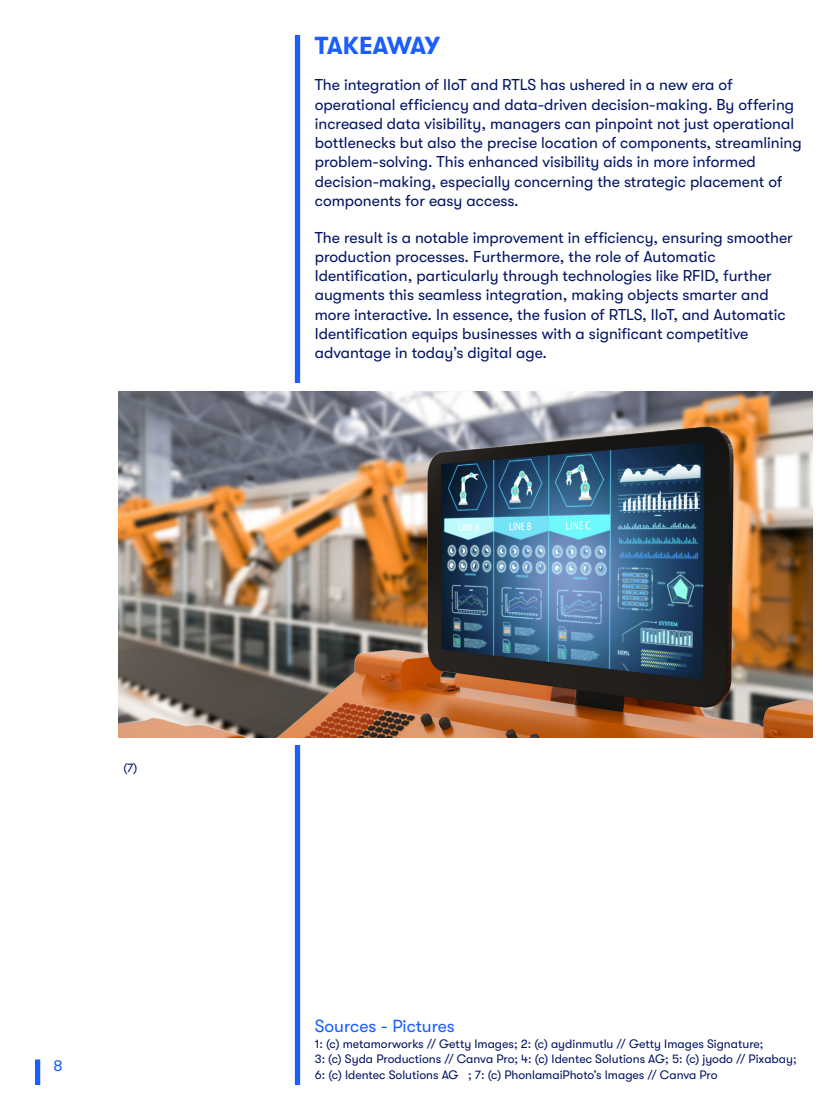
<style>
.page{position:relative;width:840px;height:1120px;background:#fff}
.page>*{position:absolute;margin:0;border:0;box-sizing:border-box;transform-origin:0 0}
.Header_2{font:700 24.5px "GT Walsheim";letter-spacing:-.05em;color:#1a5eff}
.t1{font:17.5px "GT Walsheim";color:#1a5eff}
.Body{font:15.75px/19.2px "GT Walsheim";color:#001464}
.t2{font:15.75px "GT Walsheim";color:#1a5eff}
.Captions{font:12.25px/15.8px "GT Walsheim";color:#001464}
.Number_under_Picture{font:12.25px "GT Walsheim";color:#001464}
</style>
<div class="page">
<div style="left:35px;top:1059px;width:5px;height:26px;background:#1a5eff"></div>
<div style="left:295px;top:35px;width:5px;height:1050px;background:#1a5eff"></div>
<div style="left:119px;top:384px;width:693px;height:361px;background:#fff"></div>
<img style="left:119px;top:391px;width:693px;height:347px">
<p class="Number_under_Picture" style="left:123px;top:761px;width:16px">(7)</p>
<p class="t2" style="left:53px;top:1057px;width:11px">8</p>
<p class="Header_2" style="left:315px;top:32px;width:127px">TAKEAWAY</p>
<p class="Body" style="left:315px;top:76px;width:488px">The integration of IIoT and RTLS has ushered in a new era of operational efficiency and data-driven decision-making. By offering increased data visibility, managers can pinpoint not just operational bottlenecks but also the precise location of components, streamlining problem-solving. This enhanced visibility aids in more informed decision-making, especially concerning the strategic placement of components for easy access.</p>
<p class="Body" style="left:315px;top:228px;width:480px">The result is a notable improvement in efficiency, ensuring smoother production processes. Furthermore, the role of Automatic Identification, particularly through technologies like RFID, further augments this seamless integration, making objects smarter and more interactive. In essence, the fusion of RTLS, IIoT, and Automatic Identification equips businesses with a significant competitive advantage in today’s digital age.</p>
<p class="t1" style="left:315px;top:1016px;width:141px">Sources - Pictures</p>
<p class="Captions" style="left:315px;top:1036px;width:483px">1: (c) metamorworks // Getty Images; 2: (c) aydinmutlu // Getty Images Signature;<br>3: (c) Syda Productions // Canva Pro; 4: (c) Identec Solutions AG; 5: (c) jyodo // Pixabay;<br>6: (c) Identec Solutions AG ; 7: (c) PhonlamaiPhoto’s Images // Canva Pro</p>
</div>
